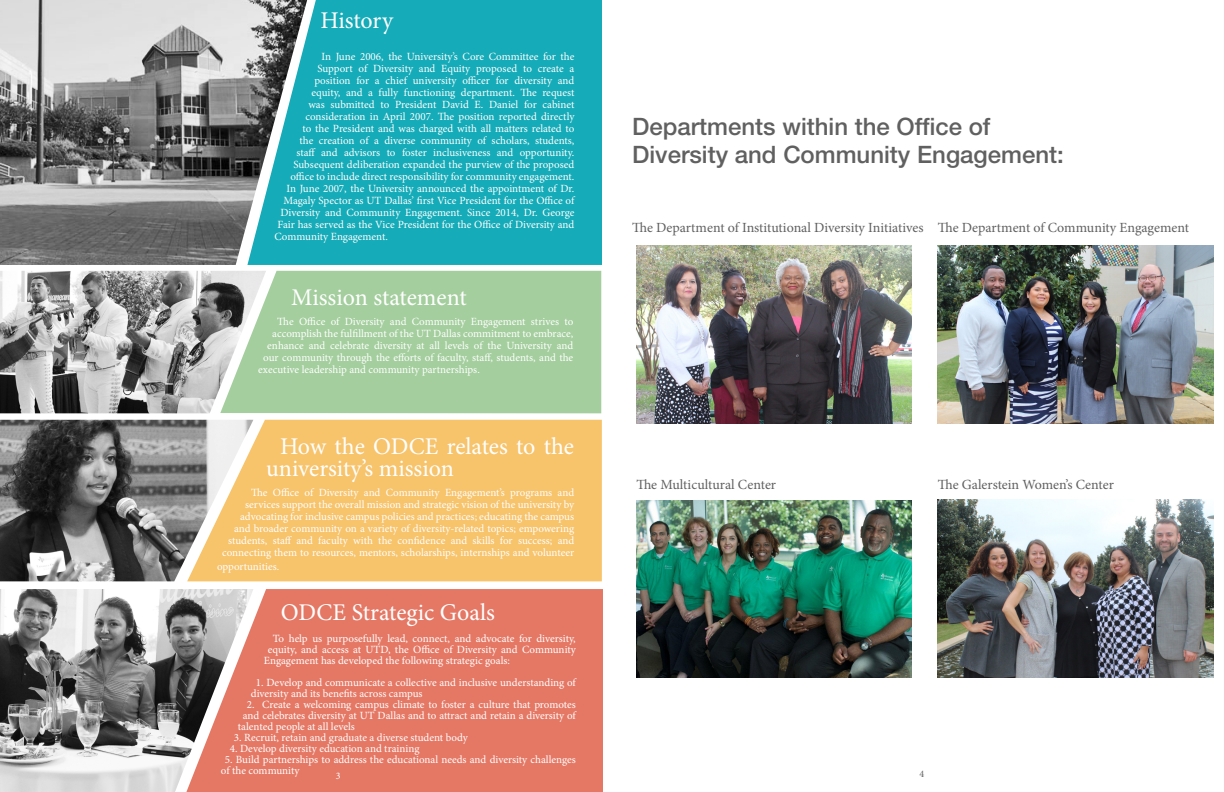
<style>
.page{position:relative;width:1224px;height:792px;background:#fff}
.page>*{position:absolute;margin:0;border:0;box-sizing:border-box;transform-origin:0 0}
.t1{font:24px/22px "Minion Pro";letter-spacing:-.005em;color:#fff}
.t2{font:500 24px/28.8px "Helvetica Neue LT Std";color:#606061}
.t3{font:14px "Minion Pro";color:#606061}
.t4{font:11px/12px "Minion Pro";color:#fff}
.t5{font:10px "Minion Pro";color:#fff}
.t6{font:10px "Minion Pro";color:#606061}
</style>
<div class="page">
<div style="left:307px;top:0;width:295px;height:265px;background:#15abb8"></div>
<div style="left:266px;top:271px;width:335px;height:142px;background:#a4ce9e"></div>
<div style="left:253px;top:420px;width:349px;height:161px;background:#f7c36b"></div>
<div style="left:253px;top:589px;width:350px;height:203px;background:#e57865"></div>
<img style="left:0;top:0;width:307px;height:265px">
<img style="left:0;top:271px;width:266px;height:142px">
<img style="left:0;top:420px;width:253px;height:161px">
<img style="left:0;top:589px;width:253px;height:203px">
<img style="left:636px;top:246px;width:276px;height:177px">
<img style="left:938px;top:246px;width:275px;height:177px">
<img style="left:636px;top:500px;width:276px;height:178px">
<img style="left:938px;top:500px;width:275px;height:178px">
<p class="t1" style="left:320px;top:9px;width:74px">History</p>
<p class="t4" style="left:321px;top:50px;width:255px">In June 2006, the University’s Core Committee for the</p>
<p class="t4" style="left:317px;top:62px;width:259px">Support of Diversity and Equity proposed to create a</p>
<p class="t4" style="left:314px;top:74px;width:261px">position for a chief university officer for diversity and</p>
<p class="t4" style="left:311px;top:86px;width:264px">equity, and a fully functioning department. The request</p>
<p class="t4" style="left:308px;top:98px;width:267px">was submitted to President David E. Daniel for cabinet</p>
<p class="t4" style="left:305px;top:110px;width:271px">consideration in April 2007. The position reported directly</p>
<p class="t4" style="left:302px;top:122px;width:274px">to the President and was charged with all matters related to</p>
<p class="t4" style="left:299px;top:134px;width:276px">the creation of a diverse community of scholars, students,</p>
<p class="t4" style="left:296px;top:146px;width:280px">staff and advisors to foster inclusiveness and opportunity.</p>
<p class="t4" style="left:293px;top:158px;width:283px">Subsequent deliberation expanded the purview of the proposed</p>
<p class="t4" style="left:290px;top:170px;width:285px">office to include direct responsibility for community engagement.</p>
<p class="t4" style="left:286px;top:182px;width:289px">In June 2007, the University announced the appointment of Dr.</p>
<p class="t4" style="left:283px;top:194px;width:292px">Magaly Spector as UT Dallas’ first Vice President for the Office of</p>
<p class="t4" style="left:280px;top:206px;width:296px">Diversity and Community Engagement. Since 2014, Dr. George</p>
<p class="t4" style="left:277px;top:218px;width:298px">Fair has served as the Vice President for the Office of Diversity and</p>
<p class="t4" style="left:274px;top:230px;width:115px">Community Engagement.</p>
<p class="t1" style="left:291px;top:287px;width:177px">Mission statement</p>
<p class="t4" style="left:277px;top:316px;width:297px">The Office of Diversity and Community Engagement strives to</p>
<p class="t4" style="left:272px;top:328px;width:302px">accomplish the fulfillment of the UT Dallas commitment to embrace,</p>
<p class="t4" style="left:267px;top:340px;width:308px">enhance and celebrate diversity at all levels of the University and</p>
<p class="t4" style="left:263px;top:352px;width:311px">our community through the efforts of faculty, staff, students, and the</p>
<p class="t4" style="left:258px;top:364px;width:223px">executive leadership and community partnerships.</p>
<p class="t2" style="left:632px;top:112px;width:433px">Departments within the Office of<br>Diversity and Community Engagement:</p>
<p class="t3" style="left:632px;top:218px;width:293px">The Department of Institutional Diversity Initiatives</p>
<p class="t3" style="left:938px;top:218px;width:253px">The Department of Community Engagement</p>
<p class="t1" style="left:266px;top:436px;width:310px;text-indent:14px">How the ODCE relates to the university’s mission</p>
<p class="t4" style="left:222px;top:487px;width:354px;text-align:right">The Office of Diversity and Community Engagement’s programs and services support the overall mission and strategic vision of the university by advocating for inclusive campus policies and practices; educating the campus and broader community on a variety of diversity-related topics; empowering students, staff and faculty with the confidence and skills for success; and connecting them to resources, mentors, scholarships, internships and volunteer</p>
<p class="t4" style="left:217px;top:560px;width:64px">opportunities.</p>
<p class="t1" style="left:281px;top:601px;width:216px">ODCE Strategic Goals</p>
<p class="t4" style="left:273px;top:632px;width:304px">To help us purposefully lead, connect, and advocate for diversity,</p>
<p class="t4" style="left:268px;top:643px;width:310px">equity, and access at UTD, the Office of Diversity and Community</p>
<p class="t4" style="left:264px;top:654px;width:248px">Engagement has developed the following strategic goals:</p>
<p class="t4" style="left:251px;top:677px;width:327px;line-height:11px;text-indent:5px">1. Develop and communicate a collective and inclusive understanding of diversity and its benefits across campus</p>
<p class="t4" style="left:247px;top:698px;width:330px">2. Create a welcoming campus climate to foster a culture that promotes</p>
<p class="t4" style="left:243px;top:709px;width:335px">and celebrates diversity at UT Dallas and to attract and retain a diversity of</p>
<p class="t4" style="left:238px;top:720px;width:119px">talented people at all levels</p>
<p class="t4" style="left:234px;top:731px;width:236px">3. Recruit, retain and graduate a diverse student body</p>
<p class="t4" style="left:230px;top:742px;width:191px">4. Develop diversity education and training</p>
<p class="t4" style="left:221px;top:754px;width:357px;line-height:11px;text-indent:4px">5. Build partnerships to address the educational needs and diversity challenges of the community</p>
<p class="t3" style="left:636px;top:475px;width:141px">The Multicultural Center</p>
<p class="t3" style="left:938px;top:475px;width:178px">The Galerstein Women’s Center</p>
<p class="t5" style="left:336px;top:769px;width:6px">3</p>
<p class="t6" style="left:919px;top:767px;width:6px">4</p>
</div>
